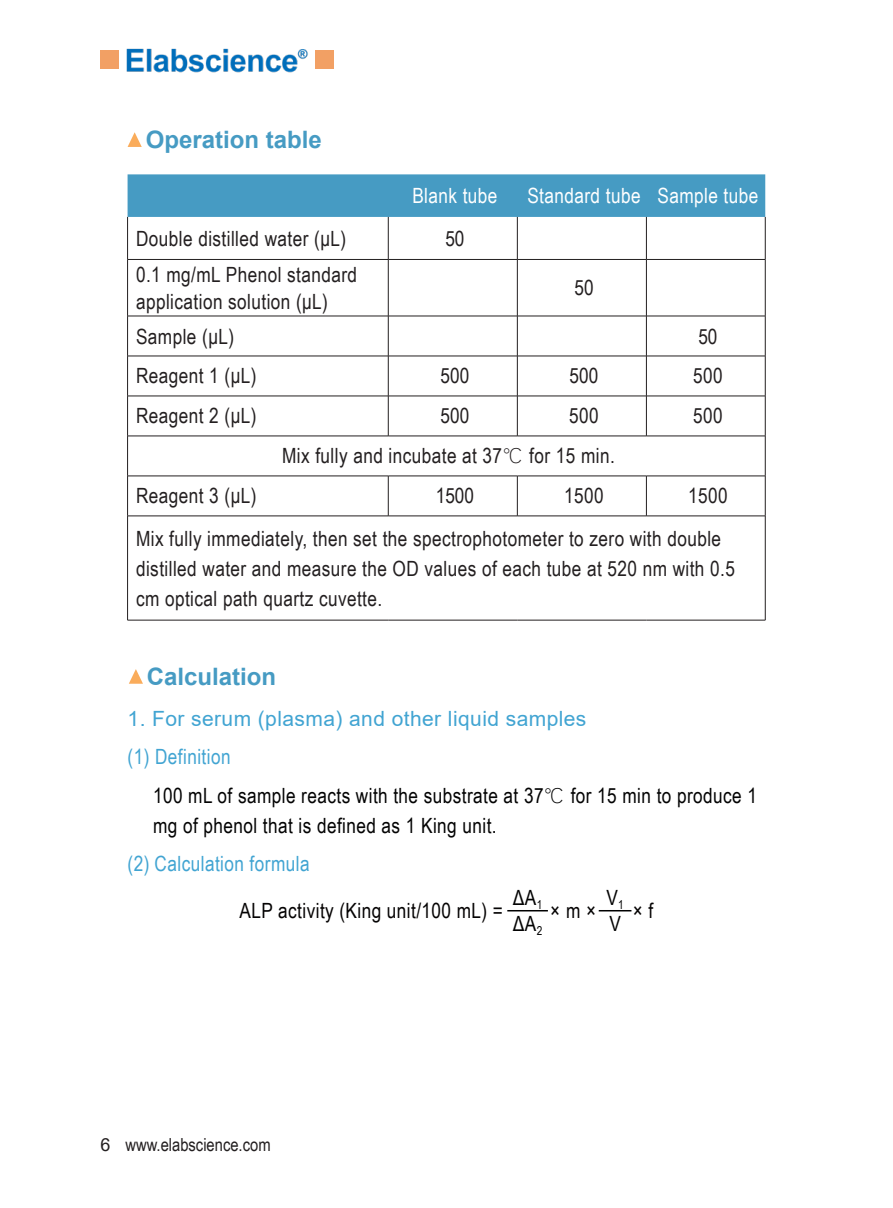
<style>
.page{position:relative;width:893px;height:1208px;background:#fff}
.page>*{position:absolute;margin:0;border:0;box-sizing:border-box;transform-origin:0 0}
.t1{font:700 24px "Arial";color:#469bc3}
.t2{font:21px/30px "Arial Narrow";letter-spacing:.02em;color:#231f20}
.t3{font:21px/30px "Arial Narrow";letter-spacing:.02em;color:#030303}
.t4{font:21px "Arial";letter-spacing:.02em;color:#41a4d2}
.t5{font:21px "Arial Narrow";letter-spacing:.02em;color:#41a4d2}
.t6{font:21px "Arial Narrow";letter-spacing:.02em;color:#050303}
.t7{font:21px "Arial Narrow";letter-spacing:.02em;color:#fff}
.t8{font:18px "Arial Narrow";color:#231f20}
.s1{font-family:"Deng Xian";font-weight:300}
.s2{font-family:"Arial"}
</style>
<div class="page">
<img style="left:126px;top:48px;width:182px;height:25px">
<div style="left:315px;top:51px;width:18px;height:18px;background:#f2a064"></div>
<div style="left:101px;top:51px;width:18px;height:18px;background:#f2a064"></div>
<div style="left:128px;top:174px;width:637px;height:43px;background:#469bc3"></div>
<hr style="left:127px;top:259px;width:261px;height:1px;background:#231f20">
<hr style="left:388px;top:259px;width:129px;height:1px;background:#231f20">
<hr style="left:517px;top:259px;width:129px;height:1px;background:#231f20">
<hr style="left:646px;top:259px;width:119px;height:1px;background:#231f20">
<hr style="left:127px;top:515px;width:261px;height:1px;background:#231f20">
<hr style="left:388px;top:515px;width:129px;height:1px;background:#231f20">
<hr style="left:517px;top:515px;width:129px;height:1px;background:#231f20">
<hr style="left:646px;top:515px;width:119px;height:1px;background:#231f20">
<hr style="left:127px;top:619px;width:261px;height:1px;background:#231f20">
<hr style="left:388px;top:619px;width:129px;height:1px;background:#231f20">
<hr style="left:517px;top:619px;width:129px;height:1px;background:#231f20">
<hr style="left:646px;top:619px;width:119px;height:1px;background:#231f20">
<hr style="left:127px;top:217px;width:1px;height:42px;background:#231f20">
<hr style="left:127px;top:260px;width:1px;height:56px;background:#231f20">
<hr style="left:127px;top:315px;width:261px;height:1px;background:#231f20">
<hr style="left:127px;top:316px;width:1px;height:40px;background:#231f20">
<hr style="left:127px;top:355px;width:261px;height:1px;background:#231f20">
<hr style="left:127px;top:356px;width:1px;height:40px;background:#231f20">
<hr style="left:127px;top:395px;width:261px;height:1px;background:#231f20">
<hr style="left:127px;top:396px;width:1px;height:40px;background:#231f20">
<hr style="left:127px;top:435px;width:261px;height:1px;background:#231f20">
<hr style="left:127px;top:436px;width:1px;height:40px;background:#231f20">
<hr style="left:127px;top:475px;width:261px;height:1px;background:#231f20">
<hr style="left:127px;top:476px;width:1px;height:40px;background:#231f20">
<hr style="left:127px;top:516px;width:1px;height:104px;background:#231f20">
<hr style="left:388px;top:217px;width:1px;height:42px;background:#231f20">
<hr style="left:517px;top:217px;width:1px;height:42px;background:#231f20">
<hr style="left:646px;top:217px;width:1px;height:42px;background:#231f20">
<hr style="left:765px;top:217px;width:1px;height:42px;background:#231f20">
<hr style="left:388px;top:260px;width:1px;height:56px;background:#231f20">
<hr style="left:517px;top:260px;width:1px;height:56px;background:#231f20">
<hr style="left:646px;top:260px;width:1px;height:56px;background:#231f20">
<hr style="left:765px;top:260px;width:1px;height:56px;background:#231f20">
<hr style="left:388px;top:315px;width:129px;height:1px;background:#231f20">
<hr style="left:388px;top:316px;width:1px;height:40px;background:#231f20">
<hr style="left:517px;top:315px;width:129px;height:1px;background:#231f20">
<hr style="left:517px;top:316px;width:1px;height:40px;background:#231f20">
<hr style="left:646px;top:315px;width:119px;height:1px;background:#231f20">
<hr style="left:646px;top:316px;width:1px;height:40px;background:#231f20">
<hr style="left:765px;top:316px;width:1px;height:40px;background:#231f20">
<hr style="left:388px;top:355px;width:129px;height:1px;background:#231f20">
<hr style="left:388px;top:356px;width:1px;height:40px;background:#231f20">
<hr style="left:517px;top:355px;width:129px;height:1px;background:#231f20">
<hr style="left:517px;top:356px;width:1px;height:40px;background:#231f20">
<hr style="left:646px;top:355px;width:119px;height:1px;background:#231f20">
<hr style="left:646px;top:356px;width:1px;height:40px;background:#231f20">
<hr style="left:765px;top:356px;width:1px;height:40px;background:#231f20">
<hr style="left:388px;top:395px;width:129px;height:1px;background:#231f20">
<hr style="left:388px;top:396px;width:1px;height:40px;background:#231f20">
<hr style="left:517px;top:395px;width:129px;height:1px;background:#231f20">
<hr style="left:517px;top:396px;width:1px;height:40px;background:#231f20">
<hr style="left:646px;top:395px;width:119px;height:1px;background:#231f20">
<hr style="left:646px;top:396px;width:1px;height:40px;background:#231f20">
<hr style="left:765px;top:396px;width:1px;height:40px;background:#231f20">
<hr style="left:388px;top:435px;width:129px;height:1px;background:#231f20">
<hr style="left:517px;top:435px;width:129px;height:1px;background:#231f20">
<hr style="left:646px;top:435px;width:119px;height:1px;background:#231f20">
<hr style="left:765px;top:436px;width:1px;height:40px;background:#231f20">
<hr style="left:388px;top:475px;width:129px;height:1px;background:#231f20">
<hr style="left:388px;top:476px;width:1px;height:40px;background:#231f20">
<hr style="left:517px;top:475px;width:129px;height:1px;background:#231f20">
<hr style="left:517px;top:476px;width:1px;height:40px;background:#231f20">
<hr style="left:646px;top:475px;width:119px;height:1px;background:#231f20">
<hr style="left:646px;top:476px;width:1px;height:40px;background:#231f20">
<hr style="left:765px;top:476px;width:1px;height:40px;background:#231f20">
<hr style="left:765px;top:516px;width:1px;height:104px;background:#231f20">
<svg style="left:128px;top:132px;width:14px;height:15px"></svg>
<svg style="left:129px;top:669px;width:14px;height:14px"></svg>
<hr style="left:507px;top:910px;width:41px;height:1px;background:#000">
<hr style="left:599px;top:910px;width:32px;height:1px;background:#000">
<p class="t1" style="left:146px;top:123px;width:178px">Operation table</p>
<p class="t7" style="left:412px;top:180px;width:87px">Blank tube</p>
<p class="t7" style="left:527px;top:180px;width:115px">Standard tube</p>
<p class="t7" style="left:657px;top:180px;width:102px">Sample tube</p>
<p class="t2" style="left:136px;top:222px;width:211px">Double distilled water (μL)</p>
<p class="t2" style="left:445px;top:222px;width:21px">50</p>
<p class="t2" style="left:136px;top:260px;width:223px;line-height:27px">0.1 mg/mL Phenol standard application solution (μL)</p>
<p class="t2" style="left:574px;top:272px;width:21px">50</p>
<p class="t2" style="left:136px;top:320px;width:99px">Sample (μL)</p>
<p class="t2" style="left:698px;top:320px;width:21px">50</p>
<p class="t2" style="left:136px;top:360px;width:122px">Reagent 1 (μL)</p>
<p class="t2" style="left:441px;top:360px;width:30px">500</p>
<p class="t2" style="left:570px;top:360px;width:30px">500</p>
<p class="t2" style="left:693px;top:360px;width:31px">500</p>
<p class="t2" style="left:136px;top:400px;width:122px">Reagent 2 (μL)</p>
<p class="t2" style="left:441px;top:400px;width:30px">500</p>
<p class="t2" style="left:569px;top:400px;width:31px">500</p>
<p class="t2" style="left:693px;top:400px;width:31px">500</p>
<p class="t2" style="left:282px;top:440px;width:334px">Mix fully and incubate at 37<span class="s1">℃</span> for 15 min.</p>
<p class="t2" style="left:136px;top:480px;width:122px">Reagent 3 (μL)</p>
<p class="t2" style="left:436px;top:480px;width:40px">1500</p>
<p class="t2" style="left:564px;top:480px;width:41px">1500</p>
<p class="t2" style="left:688px;top:480px;width:41px">1500</p>
<p class="t2" style="left:136px;top:522px;width:600px">Mix fully immediately, then set the spectrophotometer to zero with double distilled water and measure the OD values of each tube at 520 nm with 0.5 cm optical path quartz cuvette.</p>
<p class="t1" style="left:147px;top:659px;width:131px">Calculation</p>
<p class="t4" style="left:128px;top:704px;width:460px">1. For serum (plasma) and other liquid samples</p>
<p class="t5" style="left:128px;top:741px;width:105px">(1) Definition</p>
<p class="t3" style="left:153px;top:779px;width:605px">100 mL of sample reacts with the substrate at 37<span class="s1">℃</span> for 15 min to produce 1 mg of phenol that is defined as 1 King unit.</p>
<p class="t5" style="left:128px;top:848px;width:184px">(2) Calculation formula</p>
<p class="t6" style="left:240px;top:895px;width:265px">ALP activity (King unit/100 mL) =</p>
<p class="t6" style="left:550px;top:895px;width:47px">× m ×</p>
<p class="t6" style="left:633px;top:895px;width:22px">× f</p>
<p class="t3" style="left:513px;top:882px;width:31px">ΔA<sub>1</sub></p>
<p class="t3" style="left:513px;top:908px;width:31px">ΔA<sub>2</sub></p>
<p class="t3" style="left:606px;top:882px;width:19px">V<sub>1</sub></p>
<p class="t3" style="left:609px;top:908px;width:13px">V</p>
<p class="t8" style="left:101px;top:1131px;width:172px"><span class="s2">6</span> www.elabscience.com</p>
</div>
